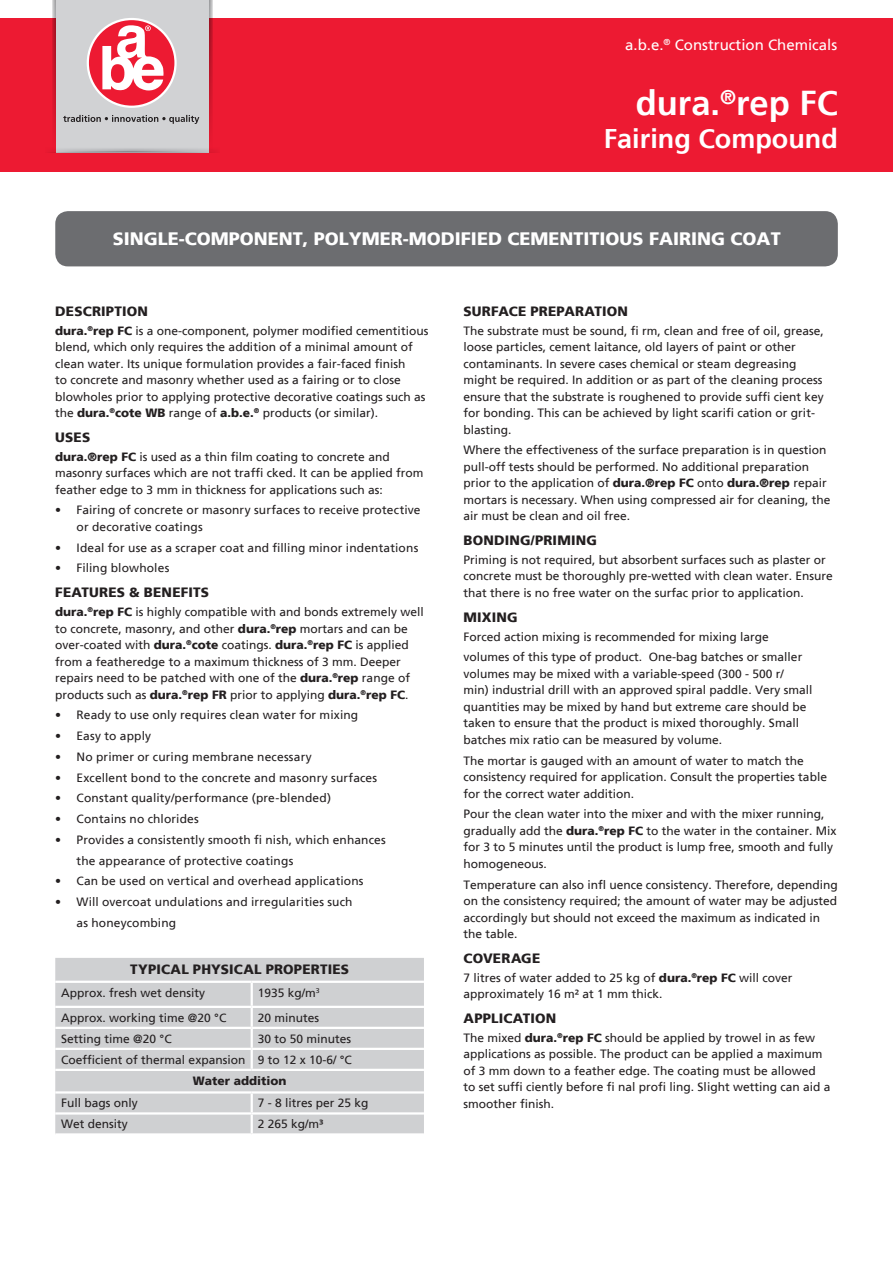
<style>
.page{position:relative;width:893px;height:1263px;background:#fff}
.page>*{position:absolute;margin:0;border:0;box-sizing:border-box;transform-origin:0 0}
.Product_name{font:700 34.5px "Frutiger LT";color:#fff}
.Product_Descriptor{font:700 27px "Frutiger LT";color:#fff}
.Grey_bar_heading{font:900 18px "Frutiger LT";color:#fff}
.t1{font:15px "Frutiger LT";color:#fff}
.Heading_A{font:900 13.5px "Frutiger LT";letter-spacing:.01em;color:#231f20}
.Heading_A_Table{font:900 13.5px "Frutiger LT";letter-spacing:.01em;color:#231f20}
.body_text{font:12px/16.5px "Frutiger LT";color:#231f20}
.bullets{font:12px/16.5px "Frutiger LT";letter-spacing:.01em;color:#231f20}
.body_text-2{font:900 12px "Frutiger LT";color:#231f20}
.s1{font-weight:900}
</style>
<div class="page">
<div style="left:55px;top:211px;width:783px;height:55px;background:#6c6d70;border-radius:13px"></div>
<div style="left:0;top:19px;width:893px;height:153px;background:#ed1a32"></div>
<svg style="left:52px;top:0;width:160px;height:136px"></svg>
<div style="left:56px;top:0;width:153px;height:153px;background:#d1d2d4"></div>
<svg style="left:48px;top:148px;width:168px;height:5px"></svg>
<svg style="left:88px;top:19px;width:88px;height:88px;background:#ee3348"></svg>
<div style="left:87px;top:18px;width:90px;height:90px;border:2px solid #fff;border-radius:50%"></div>
<svg style="left:102px;top:25px;width:62px;height:66px;background:#f696a1"></svg>
<svg style="left:63px;top:115px;width:136px;height:9px"></svg>
<div style="left:55px;top:958px;width:369px;height:175px;background:#cfd0d2"></div>
<hr style="left:55px;top:981px;width:197px;height:2px;background:#fff">
<hr style="left:252px;top:981px;width:172px;height:2px;background:#fff">
<hr style="left:251px;top:983px;width:2px;height:23px;background:#fff">
<hr style="left:55px;top:1006px;width:197px;height:2px;background:#fff">
<hr style="left:252px;top:1006px;width:172px;height:2px;background:#fff">
<hr style="left:55px;top:1027px;width:197px;height:2px;background:#fff">
<hr style="left:252px;top:1027px;width:172px;height:2px;background:#fff">
<hr style="left:55px;top:1048px;width:197px;height:2px;background:#fff">
<hr style="left:252px;top:1048px;width:172px;height:2px;background:#fff">
<svg style="left:251px;top:1008px;width:2px;height:61px"></svg>
<hr style="left:55px;top:1069px;width:197px;height:2px;background:#fff">
<hr style="left:252px;top:1069px;width:172px;height:2px;background:#fff">
<hr style="left:55px;top:1091px;width:197px;height:2px;background:#fff">
<hr style="left:252px;top:1091px;width:172px;height:2px;background:#fff">
<hr style="left:55px;top:1112px;width:197px;height:2px;background:#fff">
<hr style="left:252px;top:1112px;width:172px;height:2px;background:#fff">
<svg style="left:251px;top:1093px;width:2px;height:40px"></svg>
<p class="t1" style="left:625px;top:36px;width:214px">a.b.e.<sup>®</sup> Construction Chemicals</p>
<p class="Product_name" style="left:636px;top:83px;width:204px">dura.<sup>®</sup>rep FC</p>
<p class="Product_Descriptor" style="left:604px;top:123px;width:236px">Fairing Compound</p>
<p class="Grey_bar_heading" style="left:113px;top:228px;width:669px">SINGLE-COMPONENT, POLYMER-MODIFIED CEMENTITIOUS FAIRING COAT</p>
<p class="Heading_A" style="left:55px;top:303px;width:94px">DESCRIPTION</p>
<p class="body_text" style="left:55px;top:322px;width:375px"><span class="s1">dura.</span><sup>®</sup><span class="s1">rep FC</span> is a one-component, polymer modified cementitious blend, which only requires the addition of a minimal amount of clean water. Its unique formulation provides a fair-faced finish<br>to concrete and masonry whether used as a fairing or to close blowholes prior to applying protective decorative coatings such as the <span class="s1">dura.</span><sup>®</sup><span class="s1">cote WB</span> range of <span class="s1">a.b.e.</span><sup>®</sup> products (or similar).</p>
<p class="Heading_A" style="left:55px;top:429px;width:36px">USES</p>
<p class="body_text" style="left:55px;top:448px;width:370px"><span class="s1">dura.®rep FC</span> is used as a thin film coating to concrete and masonry surfaces which are not traffi cked. It can be applied from feather edge to 3 mm in thickness for applications such as:</p>
<p class="bullets" style="left:77px;top:502px;width:346px;text-indent:-21px">• Fairing of concrete or masonry surfaces to receive protective or decorative coatings</p>
<p class="bullets" style="left:55px;top:539px;width:365px">• Ideal for use as a scraper coat and filling minor indentations</p>
<p class="bullets" style="left:55px;top:560px;width:116px">• Filing blowholes</p>
<p class="Heading_A" style="left:55px;top:584px;width:155px">FEATURES &amp; BENEFITS</p>
<p class="body_text" style="left:55px;top:604px;width:370px"><span class="s1">dura.</span><sup>®</sup><span class="s1">rep FC</span> is highly compatible with and bonds extremely well to concrete, masonry, and other <span class="s1">dura.</span><sup>®</sup><span class="s1">rep</span> mortars and can be over-coated with <span class="s1">dura.</span><sup>®</sup><span class="s1">cote</span> coatings. <span class="s1">dura.</span><sup>®</sup><span class="s1">rep FC</span> is applied from a featheredge to a maximum thickness of 3 mm. Deeper repairs need to be patched with one of the <span class="s1">dura.</span><sup>®</sup><span class="s1">rep</span> range of products such as <span class="s1">dura.</span><sup>®</sup><span class="s1">rep FR</span> prior to applying <span class="s1">dura.</span><sup>®</sup><span class="s1">rep FC</span>.</p>
<p class="bullets" style="left:55px;top:707px;width:304px">• Ready to use only requires clean water for mixing</p>
<p class="bullets" style="left:55px;top:728px;width:98px">• Easy to apply</p>
<p class="bullets" style="left:55px;top:748px;width:258px">• No primer or curing membrane necessary</p>
<p class="bullets" style="left:55px;top:769px;width:323px">• Excellent bond to the concrete and masonry surfaces</p>
<p class="bullets" style="left:55px;top:790px;width:277px">• Constant quality/performance (pre-blended)</p>
<p class="bullets" style="left:55px;top:811px;width:145px">• Contains no chlorides</p>
<p class="bullets" style="left:55px;top:831px;width:332px">• Provides a consistently smooth fi nish, which enhances</p>
<p class="bullets" style="left:77px;top:852px;width:218px">the appearance of protective coatings</p>
<p class="bullets" style="left:55px;top:873px;width:310px">• Can be used on vertical and overhead applications</p>
<p class="bullets" style="left:55px;top:894px;width:299px">• Will overcoat undulations and irregularities such</p>
<p class="bullets" style="left:77px;top:914px;width:101px">as honeycombing</p>
<p class="Heading_A_Table" style="left:130px;top:961px;width:220px">TYPICAL PHYSICAL PROPERTIES</p>
<p class="body_text" style="left:61px;top:984px;width:146px">Approx. fresh wet density</p>
<p class="body_text" style="left:258px;top:984px;width:63px">1935 kg/m<sup>3</sup></p>
<p class="body_text" style="left:61px;top:1009px;width:167px">Approx. working time @20 °C</p>
<p class="body_text" style="left:258px;top:1009px;width:63px">20 minutes</p>
<p class="body_text" style="left:61px;top:1030px;width:112px">Setting time @20 °C</p>
<p class="body_text" style="left:258px;top:1030px;width:95px">30 to 50 minutes</p>
<p class="body_text" style="left:61px;top:1051px;width:186px">Coefficient of thermal expansion</p>
<p class="body_text" style="left:258px;top:1051px;width:96px">9 to 12 x 10-6/ °C</p>
<p class="body_text-2" style="left:193px;top:1073px;width:95px">Water addition</p>
<p class="body_text" style="left:61px;top:1095px;width:78px">Full bags only</p>
<p class="body_text" style="left:258px;top:1095px;width:112px">7 - 8 litres per 25 kg</p>
<p class="body_text" style="left:61px;top:1116px;width:68px">Wet density</p>
<p class="body_text" style="left:258px;top:1116px;width:67px">2 265 kg/m³</p>
<p class="Heading_A" style="left:464px;top:303px;width:166px">SURFACE PREPARATION</p>
<p class="body_text" style="left:464px;top:322px;width:362px">The substrate must be sound, fi rm, clean and free of oil, grease, loose particles, cement laitance, old layers of paint or other contaminants. In severe cases chemical or steam degreasing might be required. In addition or as part of the cleaning process ensure that the substrate is roughened to provide suffi cient key for bonding. This can be achieved by light scarifi cation or grit&shy;blasting.</p>
<p class="body_text" style="left:464px;top:442px;width:368px">Where the effectiveness of the surface preparation is in question pull-off tests should be performed. No additional preparation prior to the application of <span class="s1">dura.®rep FC</span> onto <span class="s1">dura.®rep</span> repair mortars is necessary. When using compressed air for cleaning, the air must be clean and oil free.</p>
<p class="Heading_A" style="left:464px;top:532px;width:135px">BONDING/PRIMING</p>
<p class="body_text" style="left:464px;top:551px;width:371px">Priming is not required, but absorbent surfaces such as plaster or concrete must be thoroughly pre-wetted with clean water. Ensure that there is no free water on the surfac prior to application.</p>
<p class="Heading_A" style="left:464px;top:609px;width:56px">MIXING</p>
<p class="body_text" style="left:464px;top:628px;width:307px">Forced action mixing is recommended for mixing large</p>
<p class="body_text" style="left:464px;top:649px;width:350px">volumes of this type of product. One-bag batches or smaller volumes may be mixed with a variable-speed (300 - 500 r/<br>min) industrial drill with an approved spiral paddle. Very small quantities may be mixed by hand but extreme care should be taken to ensure that the product is mixed thoroughly. Small batches mix ratio can be measured by volume.</p>
<p class="body_text" style="left:464px;top:752px;width:365px">The mortar is gauged with an amount of water to match the consistency required for application. Consult the properties table for the correct water addition.</p>
<p class="body_text" style="left:464px;top:806px;width:375px">Pour the clean water into the mixer and with the mixer running, gradually add the <span class="s1">dura.</span><sup>®</sup><span class="s1">rep FC</span> to the water in the container. Mix for 3 to 5 minutes until the product is lump free, smooth and fully homogeneous.</p>
<p class="body_text" style="left:464px;top:876px;width:376px">Temperature can also infl uence consistency. Therefore, depending on the consistency required; the amount of water may be adjusted accordingly but should not exceed the maximum as indicated in the table.</p>
<p class="Heading_A" style="left:464px;top:950px;width:78px">COVERAGE</p>
<p class="body_text" style="left:464px;top:969px;width:331px">7 litres of water added to 25 kg of <span class="s1">dura.</span><sup>®</sup><span class="s1">rep FC</span> will cover approximately 16 m² at 1 mm thick.</p>
<p class="Heading_A" style="left:464px;top:1010px;width:94px">APPLICATION</p>
<p class="body_text" style="left:464px;top:1029px;width:368px">The mixed <span class="s1">dura.</span><sup>®</sup><span class="s1">rep FC</span> should be applied by trowel in as few applications as possible. The product can be applied a maximum of 3 mm down to a feather edge. The coating must be allowed to set suffi ciently before fi nal profi ling. Slight wetting can aid a smoother finish.</p>
</div>
